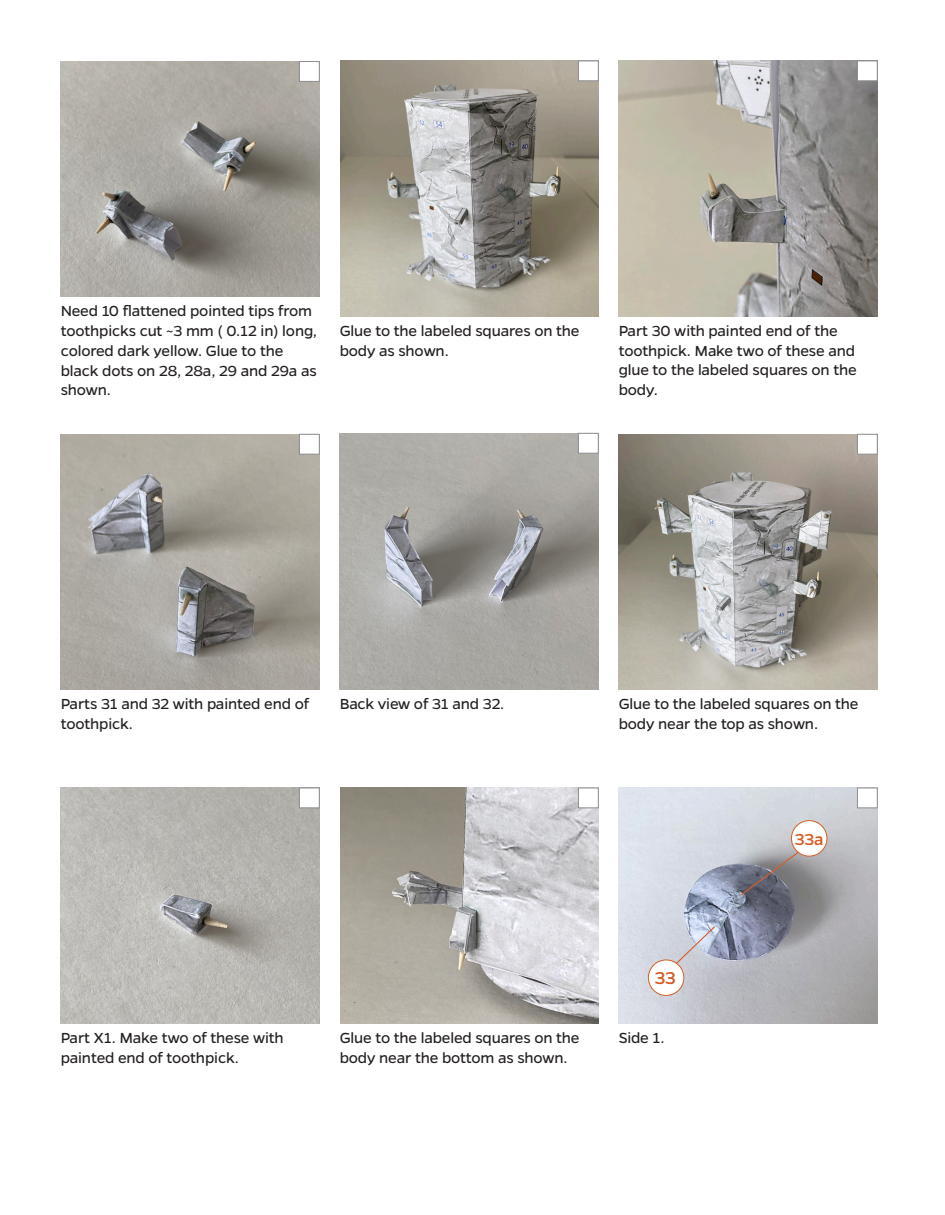
<style>
.page{position:relative;width:945px;height:1215px;background:#fff}
.page>*{position:absolute;margin:0;border:0;box-sizing:border-box;transform-origin:0 0}
.steps{font:500 19.5px "Gentona";color:#d55e27}
.steps-2{font:500 18px "Gentona";color:#d55e27}
.instructions{font:16.5px/19.8px "Gentona";letter-spacing:-.01em;color:#231f20}
</style>
<div class="page">
<img style="left:61px;top:61px;width:259px;height:236px">
<img style="left:340px;top:61px;width:258px;height:255px">
<img style="left:619px;top:61px;width:259px;height:255px">
<img style="left:61px;top:434px;width:259px;height:256px">
<img style="left:340px;top:433px;width:258px;height:257px">
<img style="left:619px;top:434px;width:259px;height:256px">
<img style="left:61px;top:788px;width:259px;height:236px">
<img style="left:341px;top:788px;width:257px;height:236px">
<img style="left:619px;top:788px;width:259px;height:236px">
<svg style="left:674px;top:925px;width:42px;height:41px;background:#c9cbd6"></svg>
<svg style="left:740px;top:849px;width:62px;height:47px;background:#828087"></svg>
<div style="left:648px;top:960px;width:36px;height:35px;background:#fff;border-radius:50%"></div>
<div style="left:648px;top:960px;width:36px;height:36px;border:1px solid #d55e27;border-radius:50%"></div>
<div style="left:791px;top:821px;width:36px;height:35px;background:#fff;border-radius:50%"></div>
<div style="left:791px;top:820px;width:36px;height:36px;border:1px solid #d55e27;border-radius:50%"></div>
<div style="left:299px;top:61px;width:21px;height:21px;background:#fff;border:1px solid #8b8d90"></div>
<div style="left:578px;top:61px;width:20px;height:20px;background:#fff;border:1px solid #8b8d90"></div>
<div style="left:857px;top:61px;width:21px;height:20px;background:#fff;border:1px solid #8b8d90"></div>
<div style="left:299px;top:434px;width:21px;height:20px;background:#fff;border:1px solid #8b8d90"></div>
<div style="left:578px;top:433px;width:20px;height:20px;background:#fff;border:1px solid #8b8d90"></div>
<div style="left:857px;top:434px;width:21px;height:20px;background:#fff;border:1px solid #8b8d90"></div>
<div style="left:299px;top:788px;width:21px;height:20px;background:#fff;border:1px solid #8b8d90"></div>
<div style="left:578px;top:788px;width:20px;height:20px;background:#fff;border:1px solid #8b8d90"></div>
<div style="left:857px;top:788px;width:21px;height:20px;background:#fff;border:1px solid #8b8d90"></div>
<p class="instructions" style="left:61px;top:301px;width:258px">Need 10 flattened pointed tips from toothpicks cut ~3 mm ( 0.12 in) long, colored dark yellow. Glue to the black dots on 28, 28a, 29 and 29a as shown.</p>
<p class="instructions" style="left:340px;top:321px;width:241px">Glue to the labeled squares on the body as shown.</p>
<p class="instructions" style="left:619px;top:321px;width:239px">Part 30 with painted end of the toothpick. Make two of these and glue to the labeled squares on the body.</p>
<p class="instructions" style="left:61px;top:694px;width:250px">Parts 31 and 32 with painted end of toothpick.</p>
<p class="instructions" style="left:340px;top:694px;width:166px">Back view of 31 and 32.</p>
<p class="instructions" style="left:619px;top:694px;width:241px">Glue to the labeled squares on the body near the top as shown.</p>
<p class="instructions" style="left:61px;top:1028px;width:225px">Part X1. Make two of these with painted end of toothpick.</p>
<p class="instructions" style="left:340px;top:1028px;width:241px">Glue to the labeled squares on the body near the bottom as shown.</p>
<p class="steps" style="left:655px;top:967px;width:23px">33</p>
<p class="instructions" style="left:619px;top:1028px;width:47px">Side 1.</p>
<p class="steps-2" style="left:795px;top:829px;width:30px">33a</p>
</div>
